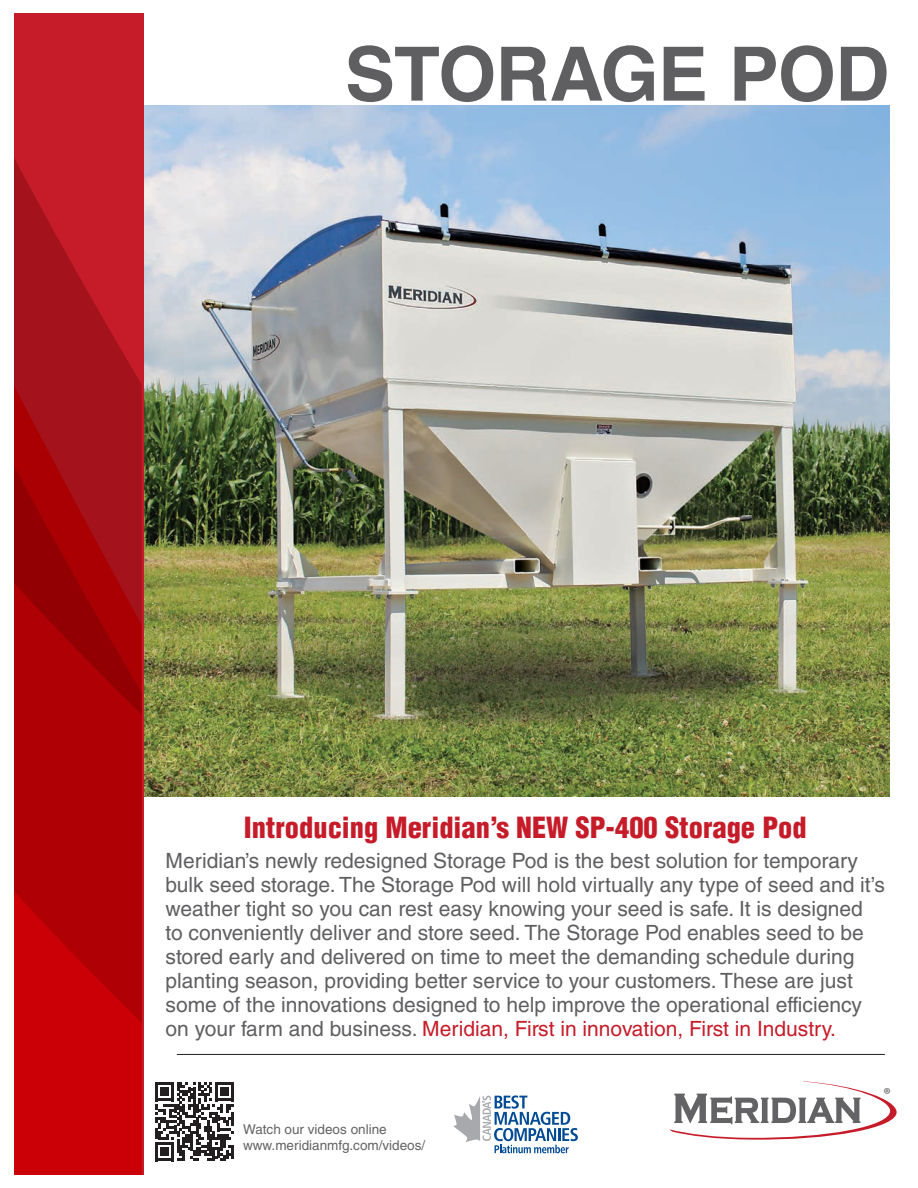
<style>
.page{position:relative;width:918px;height:1188px;background:#fff}
.page>*{position:absolute;margin:0;border:0;box-sizing:border-box;transform-origin:0 0}
.t1{font:700 75px "Helvetica LT Std";letter-spacing:-.015em;color:#5f5f62}
.t2{font:900 condensed 28.5px "Helvetica LT Std";color:#c61c29}
.t3{font:21px/24px "Helvetica LT Std";color:#5f5f62}
.t4{font:17.55px "Myriad";color:#57585a}
.t5{font:13.5px "Helvetica LT Std";color:#636366}
.s1{color:#c61c29}
</style>
<div class="page">
<img style="left:144px;top:106px;width:745px;height:690px">
<svg style="left:14px;top:13px;width:128px;height:1162px;background:#b40911"></svg>
<svg style="left:669px;top:1081px;width:228px;height:59px"></svg>
<svg style="left:453px;top:1095px;width:125px;height:58px"></svg>
<svg style="left:155px;top:1082px;width:79px;height:79px"></svg>
<hr style="left:177px;top:1054px;width:708px;height:1px;background:#231f20">
<p class="t1" style="left:345px;top:28px;width:546px">STORAGE POD</p>
<p class="t2" style="left:244px;top:810px;width:564px">Introducing Meridian’s NEW SP-400 Storage Pod</p>
<p class="t3" style="left:166px;top:849px;width:721px">Meridian’s newly redesigned Storage Pod is the best solution for temporary bulk seed storage. The Storage Pod will hold virtually any type of seed and it’s weather tight so you can rest easy knowing your seed is safe. It is designed to conveniently deliver and store seed. The Storage Pod enables seed to be stored early and delivered on time to meet the demanding schedule during planting season, providing better service to your customers. These are just some of the innovations designed to help improve the operational efficiency on your farm and business. <span class="s1">Meridian, First in innovation, First in Industry.</span></p>
<p class="t5" style="left:243px;top:1122px;width:145px">Watch our videos online</p>
<p class="t5" style="left:243px;top:1138px;width:184px">www.meridianmfg.com/videos/</p>
<p class="t4" style="left:883px;top:1083px;width:9px">®</p>
</div>
